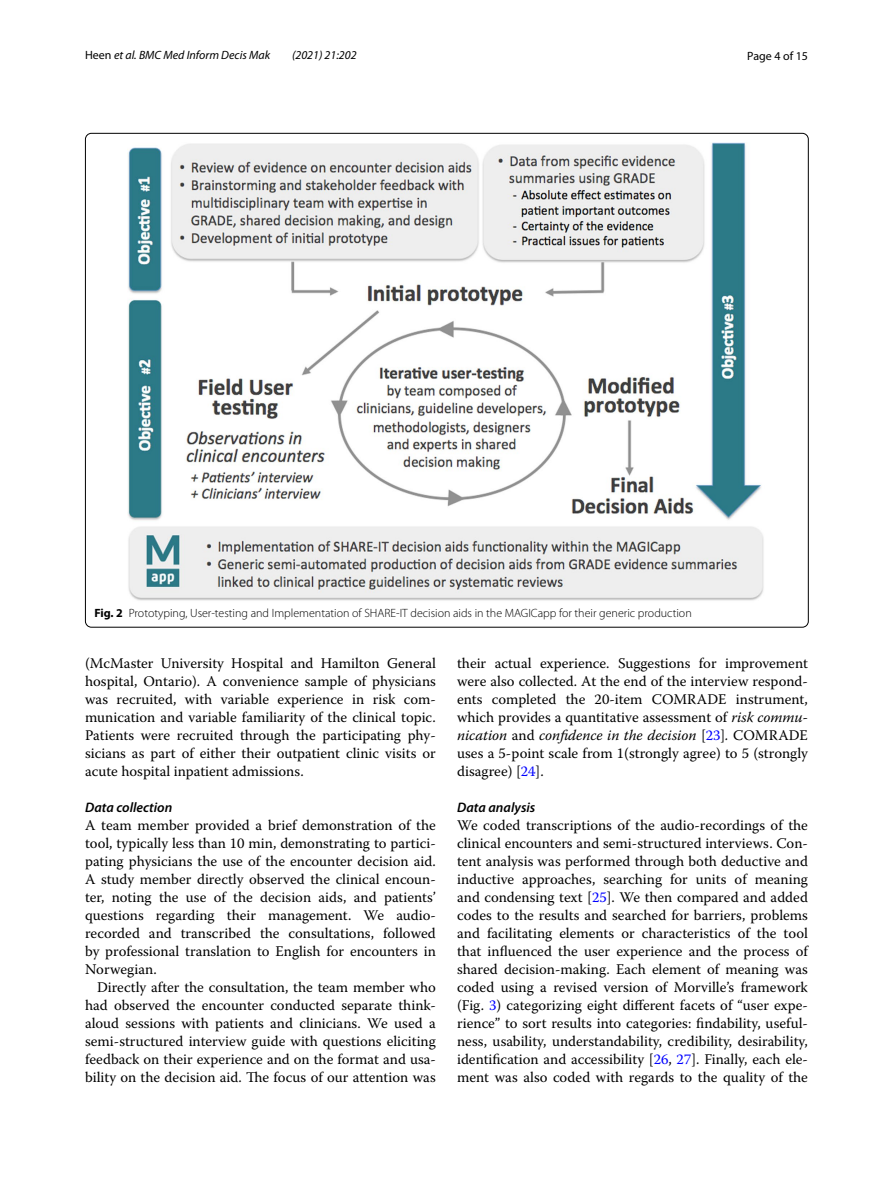
<style>
.page{position:relative;width:893px;height:1187px;background:#fff}
.page>*{position:absolute;margin:0;border:0;box-sizing:border-box;transform-origin:0 0}
.t1{font:14.7px/18px "Warnock Pro";color:#000;text-align:justify}
.t2{font:italic 600 13.8px "Myriad Pro";color:#000}
.t3{font:300 12px "Myriad Pro";color:#000}
.t4{font:italic 12px "Myriad Pro";color:#000}
.t5{font:12px "Myriad Pro";color:#000}
.s1{font-style:normal}
.s2{font-weight:700}
.s3{font-style:italic}
.s4{color:#00f}
</style>
<div class="page">
<img style="left:128px;top:142px;width:636px;height:459px">
<p class="t4" style="left:85px;top:48px;width:187px"><span class="s1">Heen</span> et al. BMC Med Inform Decis Mak</p>
<p class="t4" style="left:292px;top:48px;width:66px">(2021) 21:202</p>
<p class="t5" style="left:747px;top:48px;width:62px">Page 4 of 15</p>
<p class="t3" style="left:94px;top:607px;width:599px"><span class="s2">Fig. 2</span> Prototyping, User-testing and Implementation of SHARE-IT decision aids in the MAGICapp for their generic production</p>
<p class="t1" style="left:85px;top:654px;width:352px">(McMaster University Hospital and Hamilton General hospital, Ontario). A convenience sample of physicians was recruited, with variable experience in risk com&shy;munication and variable familiarity of the clinical topic.<br>Patients were recruited through the participating phy&shy;sicians as part of either their outpatient clinic visits or acute hospital inpatient admissions.</p>
<p class="t2" style="left:85px;top:798px;width:89px">Data collection</p>
<p class="t1" style="left:85px;top:816px;width:352px">A team member provided a brief demonstration of the tool, typically less than 10 min, demonstrating to partici&shy;pating physicians the use of the encounter decision aid.<br>A study member directly observed the clinical encoun&shy;ter, noting the use of the decision aids, and patients’ questions regarding their management. We audio&shy;recorded and transcribed the consultations, followed by professional translation to English for encounters in Norwegian.</p>
<p class="t1" style="left:85px;top:978px;width:352px;text-indent:12px">Directly after the consultation, the team member who had observed the encounter conducted separate think&shy;aloud sessions with patients and clinicians. We used a semi-structured interview guide with questions eliciting feedback on their experience and on the format and usa&shy;bility on the decision aid. The focus of our attention was</p>
<p class="t1" style="left:457px;top:654px;width:352px">their actual experience. Suggestions for improvement were also collected. At the end of the interview respond&shy;ents completed the 20-item COMRADE instrument, which provides a quantitative assessment of <span class="s3">risk commu&shy;nication</span> and <span class="s3">confidence in the decision</span> [<span class="s4">23</span>]<span class="s3">.</span> COMRADE uses a 5-point scale from 1(strongly agree) to 5 (strongly disagree) [<span class="s4">24</span>].</p>
<p class="t2" style="left:457px;top:798px;width:80px">Data analysis</p>
<p class="t1" style="left:457px;top:816px;width:352px">We coded transcriptions of the audio-recordings of the clinical encounters and semi-structured interviews. Con&shy;tent analysis was performed through both deductive and inductive approaches, searching for units of meaning and condensing text [<span class="s4">25</span>]. We then compared and added codes to the results and searched for barriers, problems and facilitating elements or characteristics of the tool that influenced the user experience and the process of shared decision-making. Each element of meaning was coded using a revised version of Morville’s framework (Fig. <span class="s4">3</span>) categorizing eight different facets of “user expe&shy;rience” to sort results into categories: findability, useful&shy;ness, usability, understandability, credibility, desirability, identification and accessibility [<span class="s4">26</span>, <span class="s4">27</span>]. Finally, each ele&shy;ment was also coded with regards to the quality of the</p>
</div>
